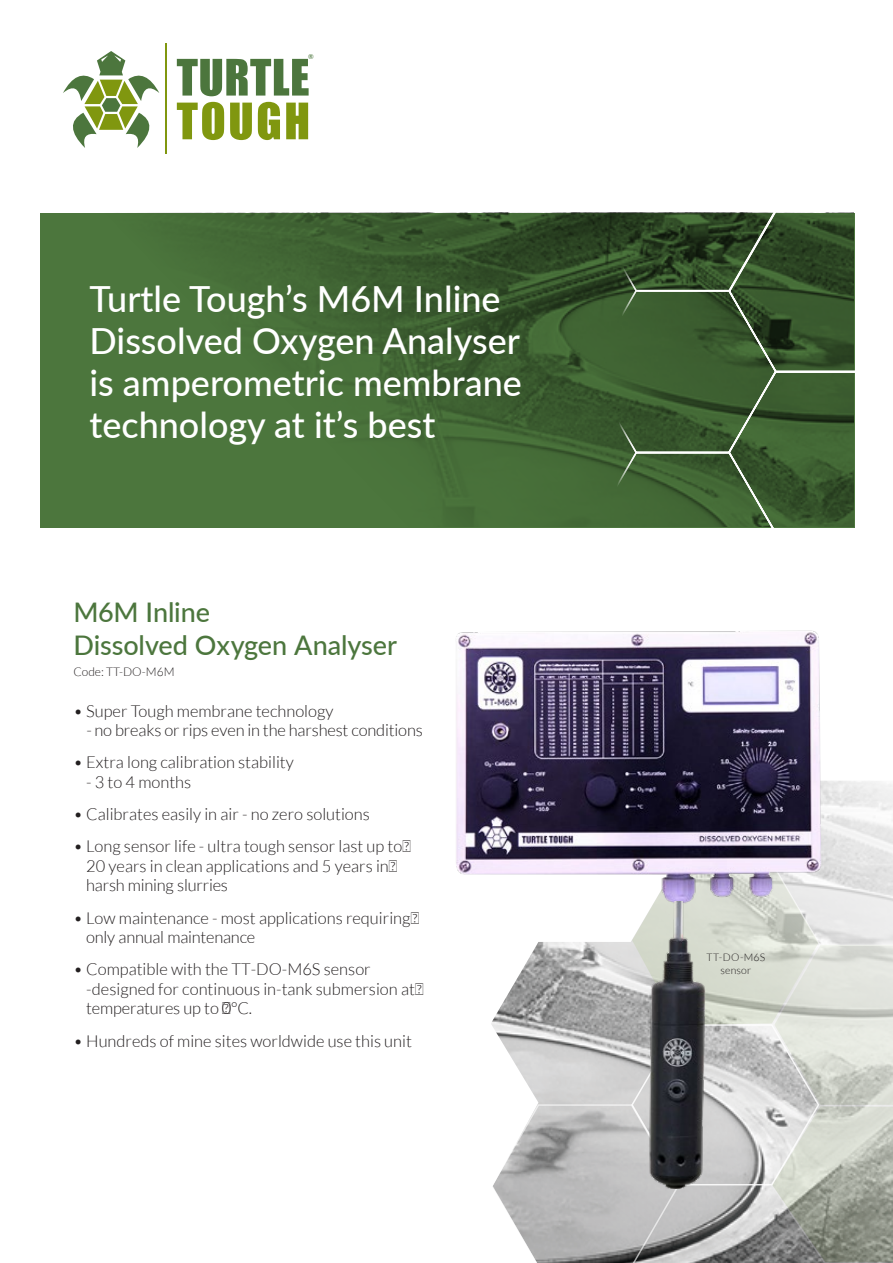
<style>
.page{position:relative;width:893px;height:1263px;background:#fff}
.page>*{position:absolute;margin:0;border:0;box-sizing:border-box;transform-origin:0 0}
.t1{font:500 36px/42px "Lato";color:#fff}
.t2{font:500 27px/33px "Lato";letter-spacing:-.005em;color:#4c763d}
.t3{font:300 16.5px/19.5px "Lato";color:#231f20}
.t4{font:300 12px "Lato";color:#231f20}
.t5{font:300 10.5px/12.8px "Lato";letter-spacing:.015em;color:#231f20;text-align:center}
.t6{font:500 6.75px "Lato";color:#4c763d}
</style>
<div class="page">
<svg style="left:40px;top:213px;width:548px;height:315px;background:#446b37"></svg>
<svg style="left:588px;top:212px;width:267px;height:316px;background:#3b5930"></svg>
<svg style="left:491px;top:781px;width:402px;height:482px;background:#c7c8c5"></svg>
<hr style="left:166px;top:43px;width:1px;height:111px;background:#80970f">
<svg style="left:63px;top:51px;width:96px;height:97px"></svg>
<svg style="left:177px;top:59px;width:132px;height:37px"></svg>
<svg style="left:177px;top:102px;width:47px;height:38px"></svg>
<svg style="left:230px;top:103px;width:22px;height:37px"></svg>
<svg style="left:258px;top:102px;width:22px;height:38px"></svg>
<svg style="left:286px;top:103px;width:22px;height:36px"></svg>
<img style="left:456px;top:630px;width:378px;height:299px">
<img style="left:648px;top:901px;width:57px;height:287px">
<p class="t6" style="left:305px;top:52px;width:10px">®®</p>
<h1 class="t1" style="left:90px;top:276px;width:434px">Turtle Tough’s M6M Inline<br>Dissolved Oxygen Analyser is amperometric membrane technology at it’s best</h1>
<h2 class="t2" style="left:73px;top:594px;width:325px">M6M Inline<br>Dissolved Oxygen Analyser</h2>
<p class="t4" style="left:73px;top:665px;width:103px">Code: TT-DO-M6M</p>
<p class="t3" style="left:73px;top:701px;width:262px">• Super Tough membrane technology</p>
<p class="t3" style="left:86px;top:720px;width:338px">- no breaks or rips even in the harshest conditions</p>
<p class="t3" style="left:73px;top:753px;width:222px">• Extra long calibration stability</p>
<p class="t3" style="left:86px;top:772px;width:107px">- 3 to 4 months</p>
<p class="t3" style="left:73px;top:804px;width:298px">• Calibrates easily in air - no zero solutions</p>
<p class="t3" style="left:86px;top:837px;width:326px;text-indent:-13px">• Long sensor life - ultra tough sensor last up to-<br>20 years in clean applications and 5 years in&shy;harsh mining slurries</p>
<p class="t3" style="left:86px;top:908px;width:334px;text-indent:-13px">• Low maintenance - most applications requiring&shy;only annual maintenance</p>
<p class="t3" style="left:86px;top:960px;width:338px;text-indent:-13px">• Compatible with the TT-DO-M6S sensor -designed for continuous in-tank submersion at&shy;temperatures up to 0°C.</p>
<p class="t3" style="left:73px;top:1031px;width:340px">• Hundreds of mine sites worldwide use this unit</p>
<p class="t5" style="left:706px;top:951px;width:61px">TT-DO-M6S sensor</p>
</div>
